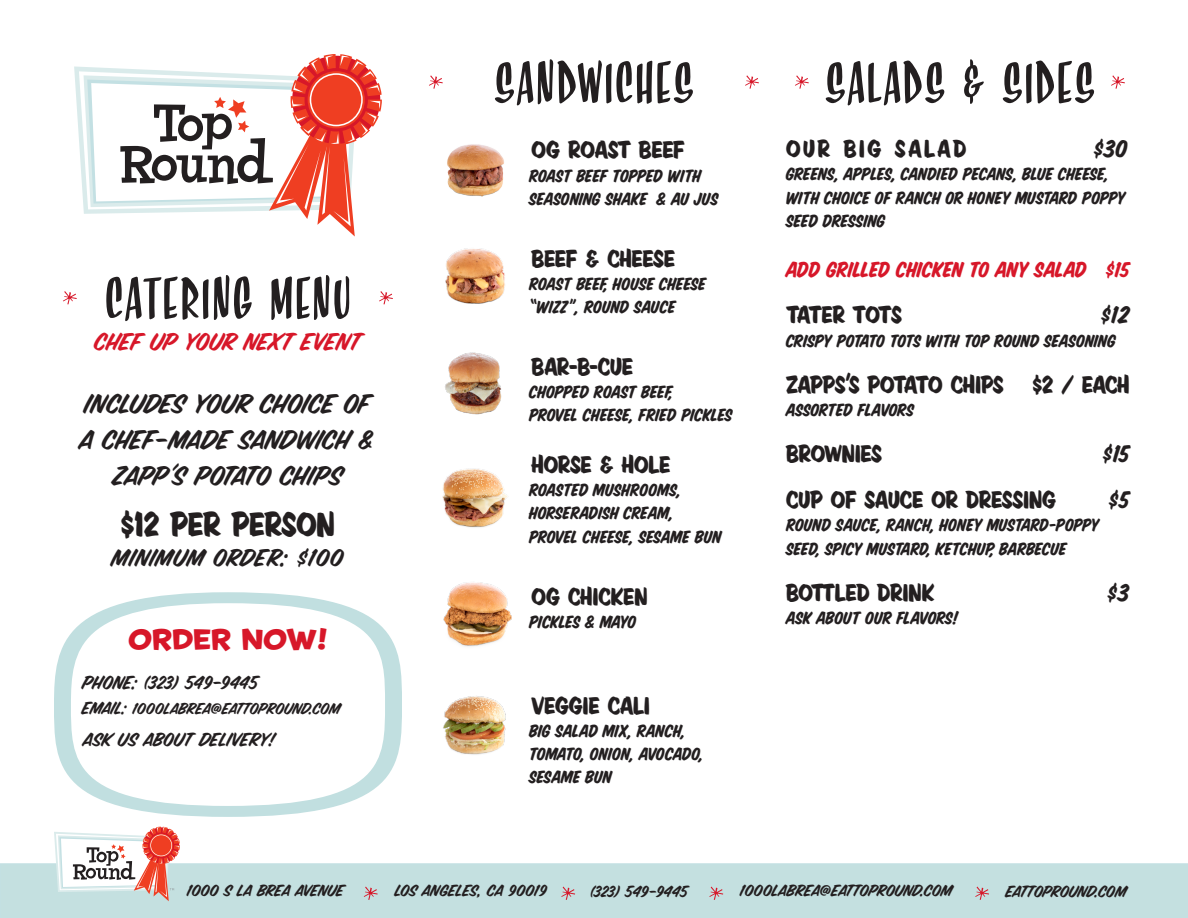
<style>
.page{position:relative;width:1188px;height:918px;background:#fff}
.page>*{position:absolute;margin:0;border:0;box-sizing:border-box;transform-origin:0 0}
.t1{font:66px "Sign Painter House Upright";letter-spacing:.04em;color:#231f20;scale:1.05 1}
.t2{font:37.8px "Sign Painter House Showcard";letter-spacing:-.005em;color:#231f20}
.t3{font:30px/36px "Sign Painter House Brush";letter-spacing:-.01em;color:#231f20;text-align:center}
.t4{font:27px "Sign Painter House Showcard";color:#231f20}
.t5{font:27px "Sign Painter House Showcard";letter-spacing:-.02em;color:#231f20}
.t6{font:27px "Sign Painter House Brush";letter-spacing:-.02em;color:#d71729}
.t7{font:27px "Sign Painter House Brush";letter-spacing:.01em;color:#231f20}
.t8{font:27px "Sign Painter House Slant";color:#231f20}
.t9{font:27px "Sign Painter House Showcard";letter-spacing:.095em;color:#231f20}
.t10{font:27px "Sign Painter House Showcard";letter-spacing:-.03em;color:#231f20}
.t11{font:27px "House A Rama Kingpin";color:#d71729}
.t12{font:24px "Sign Painter House Slant";color:#d71729}
.t13{font:21px "Sign Painter House Brush";color:#231f20}
.t14{font:19.5px/23.4px "Sign Painter House Slant";letter-spacing:-.005em;color:#231f20}
.t15{font:18px "Sign Painter House Brush";letter-spacing:-.01em;color:#231f20}
.t16{font:18px "Sign Painter House Brush";letter-spacing:-.03em;color:#231f20}
.t17{font:17.7px "Sign Painter House Brush";letter-spacing:-.01em;color:#231f20}
.s1{font-size:19.5px}
</style>
<div class="page">
<svg style="left:54px;top:592px;width:348px;height:225px"></svg>
<div style="left:71px;top:603px;width:314px;height:203px;background:#fff;border-radius:50%"></div>
<svg style="left:74px;top:54px;width:308px;height:183px"></svg>
<div style="left:0;top:864px;width:1188px;height:54px;background:#c4e0e0"></div>
<div style="left:0;top:863px;width:1188px;height:55px;border:2px solid #c3e0e3"></div>
<svg style="left:379px;top:291px;width:14px;height:13px"></svg>
<svg style="left:63px;top:291px;width:14px;height:13px"></svg>
<svg style="left:1111px;top:75px;width:14px;height:14px"></svg>
<svg style="left:795px;top:75px;width:14px;height:14px"></svg>
<svg style="left:745px;top:75px;width:14px;height:14px"></svg>
<svg style="left:429px;top:75px;width:14px;height:14px"></svg>
<img style="left:447px;top:144px;width:57px;height:53px">
<img style="left:445px;top:248px;width:60px;height:56px">
<img style="left:445px;top:352px;width:57px;height:63px">
<img style="left:442px;top:468px;width:65px;height:60px">
<img style="left:443px;top:582px;width:69px;height:65px">
<img style="left:443px;top:696px;width:63px;height:59px">
<svg style="left:54px;top:827px;width:126px;height:74px"></svg>
<svg style="left:364px;top:887px;width:14px;height:13px"></svg>
<svg style="left:561px;top:887px;width:14px;height:13px"></svg>
<svg style="left:709px;top:887px;width:14px;height:13px"></svg>
<svg style="left:975px;top:887px;width:14px;height:13px"></svg>
<p class="t1" style="left:106px;top:267px;width:235px">CATERING MENU</p>
<p class="t6" style="left:95px;top:328px;width:268px">CHEF UP YOUR NEXT EVENT</p>
<p class="t3" style="left:80px;top:386px;width:297px">INCLUDES YOUR CHOICE OF<br>A CHEF-MADE SANDWICH &amp;<br>ZAPP’S POTATO CHIPS</p>
<p class="t2" style="left:121px;top:502px;width:215px">$12 PER PERSON</p>
<p class="t7" style="left:112px;top:545px;width:234px">MINIMUM ORDER: $100</p>
<p class="t11" style="left:129px;top:621px;width:200px">ORDER NOW!</p>
<p class="t13" style="left:82px;top:673px;width:178px">PHONE: (323) 549-9445</p>
<p class="t17" style="left:82px;top:700px;width:260px"><span class="s1">EMAIL:</span> 1000LABREA@EATTOPROUND.COM</p>
<p class="t13" style="left:84px;top:729px;width:193px">ASK US ABOUT DELIVERY!</p>
<p class="t1" style="left:495px;top:51px;width:191px">SANDWICHES</p>
<p class="t1" style="left:826px;top:51px;width:258px">SALADS &amp; SIDES</p>
<p class="t4" style="left:531px;top:134px;width:155px">OG ROAST BEEF</p>
<p class="t14" style="left:529px;top:164px;width:174px">ROAST BEEF TOPPED WITH</p>
<p class="t14" style="left:529px;top:188px;width:191px">SEASONING SHAKE &amp; AU JUS</p>
<p class="t4" style="left:531px;top:243px;width:145px">BEEF &amp; CHEESE</p>
<p class="t14" style="left:529px;top:273px;width:179px">ROAST BEEF, HOUSE CHEESE “WIZZ”, ROUND SAUCE</p>
<p class="t4" style="left:531px;top:351px;width:103px">BAR-B-CUE</p>
<p class="t14" style="left:529px;top:381px;width:205px">CHOPPED ROAST BEEF,<br>PROVEL CHEESE, FRIED PICKLES</p>
<p class="t4" style="left:531px;top:449px;width:141px">HORSE &amp; HOLE</p>
<p class="t14" style="left:529px;top:479px;width:154px">ROASTED MUSHROOMS,</p>
<p class="t14" style="left:529px;top:502px;width:146px">HORSERADISH CREAM,</p>
<p class="t14" style="left:529px;top:525px;width:194px">PROVEL CHEESE, SESAME BUN</p>
<p class="t4" style="left:531px;top:581px;width:117px">OG CHICKEN</p>
<p class="t14" style="left:529px;top:611px;width:109px">PICKLES &amp; MAYO</p>
<p class="t4" style="left:531px;top:690px;width:120px">VEGGIE CALI</p>
<p class="t14" style="left:529px;top:719px;width:158px">BIG SALAD MIX, RANCH,</p>
<p class="t14" style="left:529px;top:743px;width:176px">TOMATO, ONION, AVOCADO,<br>SESAME BUN</p>
<p class="t9" style="left:786px;top:133px;width:182px">OUR BIG SALAD</p>
<p class="t8" style="left:1094px;top:137px;width:35px">$30</p>
<p class="t14" style="left:786px;top:163px;width:341px">GREENS, APPLES, CANDIED PECANS, BLUE CHEESE,<br>WITH CHOICE OF RANCH OR HONEY MUSTARD POPPY<br>SEED DRESSING</p>
<p class="t12" style="left:786px;top:259px;width:345px">ADD GRILLED CHICKEN TO ANY SALAD $15</p>
<p class="t10" style="left:786px;top:299px;width:117px">TATER TOTS</p>
<p class="t8" style="left:1101px;top:303px;width:30px">$12</p>
<p class="t14" style="left:786px;top:330px;width:332px">CRISPY POTATO TOTS WITH TOP ROUND SEASONING</p>
<p class="t5" style="left:786px;top:369px;width:345px">ZAPPS’S POTATO CHIPS $2 / EACH</p>
<p class="t14" style="left:786px;top:399px;width:130px">ASSORTED FLAVORS</p>
<p class="t4" style="left:786px;top:438px;width:98px">BROWNIES</p>
<p class="t8" style="left:1103px;top:442px;width:28px">$15</p>
<p class="t4" style="left:786px;top:484px;width:272px">CUP OF SAUCE OR DRESSING</p>
<p class="t8" style="left:1109px;top:488px;width:22px">$5</p>
<p class="t14" style="left:786px;top:514px;width:315px">ROUND SAUCE, RANCH, HONEY MUSTARD-POPPY<br>SEED, SPICY MUSTARD, KETCHUP, BARBECUE</p>
<p class="t4" style="left:786px;top:577px;width:150px">BOTTLED DRINK</p>
<p class="t8" style="left:1108px;top:580px;width:23px">$3</p>
<p class="t14" style="left:786px;top:607px;width:174px">ASK ABOUT OUR FLAVORS!</p>
<p class="t15" style="left:187px;top:882px;width:159px">1000 S LA BREA AVENUE</p>
<p class="t15" style="left:395px;top:882px;width:153px">LOS ANGELES, CA 90019</p>
<p class="t15" style="left:590px;top:883px;width:99px">(323) 549-9445</p>
<p class="t15" style="left:740px;top:882px;width:214px">1000LABREA@EATTOPROUND.COM</p>
<p class="t16" style="left:1006px;top:882px;width:123px">EATTOPROUND.COM</p>
</div>
